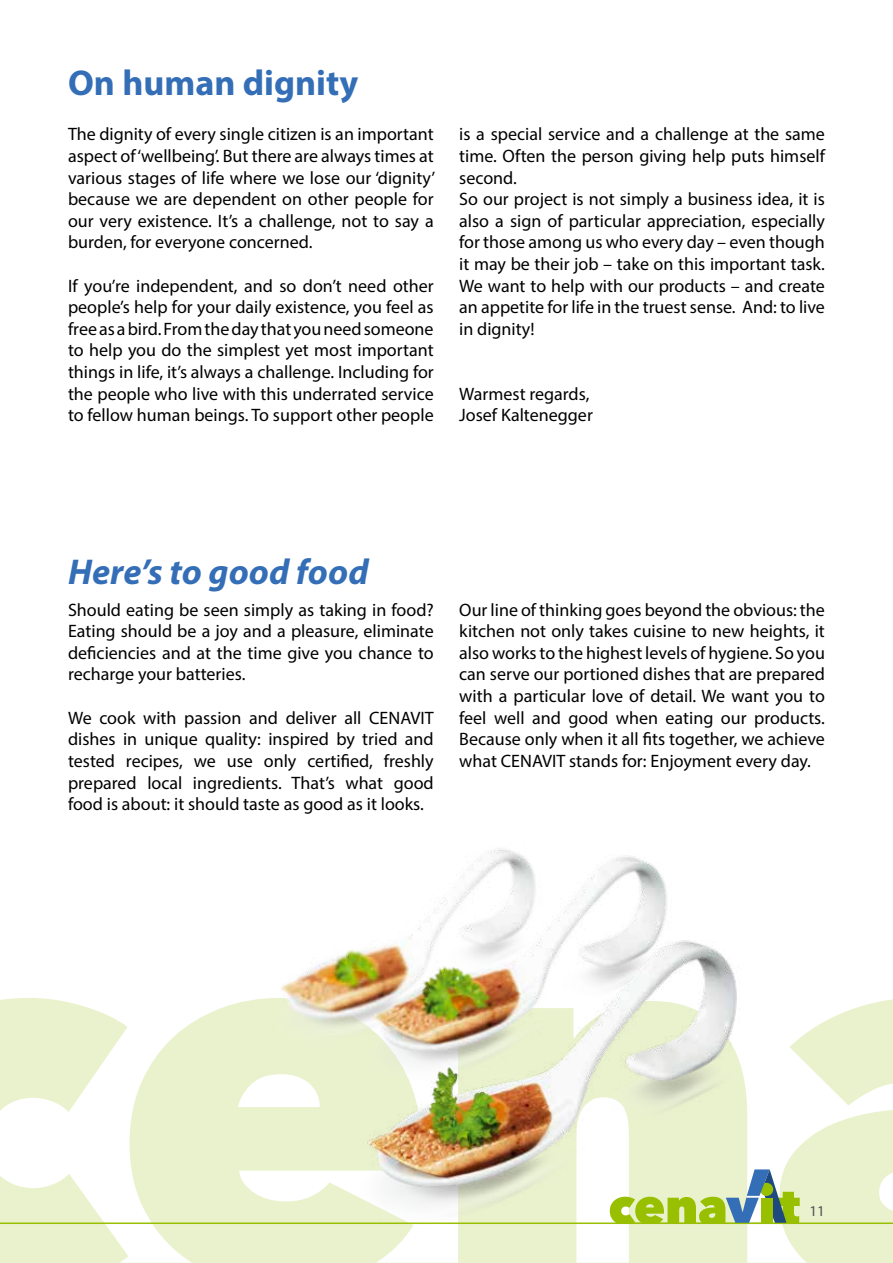
<style>
.page{position:relative;width:893px;height:1263px;background:#fff}
.page>*{position:absolute;margin:0;border:0;box-sizing:border-box;transform-origin:0 0}
.t1{font:italic 700 36px "Myriad Pro";color:#336eb6}
.t2{font:700 36px "Myriad Pro";color:#336eb6}
.t3{font:18px/21.6px "Myriad Pro";color:#000;text-align:justify}
.t4{font:15px "Myriad Pro";color:#504f53}
</style>
<div class="page">
<svg style="left:0;top:998px;width:893px;height:265px;fill:#eaf2cd"></svg>
<img style="left:242px;top:849px;width:535px;height:388px">
<hr style="left:0;top:1222px;width:893px;height:2px;background:#98c000">
<svg style="left:610px;top:1169px;width:190px;height:54px"></svg>
<h1 class="t2" style="left:68px;top:59px;width:292px">On human dignity</h1>
<p class="t3" style="left:68px;top:123px;width:369px">The dignity of every single citizen is an important aspect of ‘wellbeing’. But there are always times at various stages of life where we lose our ‘dignity’ because we are dependent on other people for our very existence. It’s a challenge, not to say a burden, for everyone concerned.</p>
<p class="t3" style="left:68px;top:274px;width:367px">If you’re independent, and so don’t need other people’s help for your daily existence, you feel as free as a bird. From the day that you need someone to help you do the simplest yet most important things in life, it’s always a challenge. Including for the people who live with this underrated service to fellow human beings. To support other people</p>
<p class="t3" style="left:459px;top:123px;width:367px;text-align:left">is a special service and a challenge at the same time. Often the person giving help puts himself second.<br>So our project is not simply a business idea, it is also a sign of particular appreciation, especially for those among us who every day – even though it may be their job – take on this important task.<br>We want to help with our products – and create an appetite for life in the truest sense. And: to live in dignity!</p>
<p class="t3" style="left:459px;top:382px;width:135px">Warmest regards,<br>Josef Kaltenegger</p>
<h1 class="t1" style="left:68px;top:548px;width:302px">Here’s to good food</h1>
<p class="t3" style="left:68px;top:598px;width:367px">Should eating be seen simply as taking in food?<br>Eating should be a joy and a pleasure, eliminate deficiencies and at the time give you chance to recharge your batteries.</p>
<p class="t3" style="left:68px;top:706px;width:367px">We cook with passion and deliver all CENAVIT dishes in unique quality: inspired by tried and tested recipes, we use only certified, freshly prepared local ingredients. That’s what good food is about: it should taste as good as it looks.</p>
<p class="t3" style="left:459px;top:598px;width:367px">Our line of thinking goes beyond the obvious: the kitchen not only takes cuisine to new heights, it also works to the highest levels of hygiene. So you can serve our portioned dishes that are prepared with a particular love of detail. We want you to feel well and good when eating our products.<br>Because only when it all fits together, we achieve what CENAVIT stands for: Enjoyment every day.</p>
<p class="t4" style="left:809px;top:1202px;width:17px">11</p>
</div>
